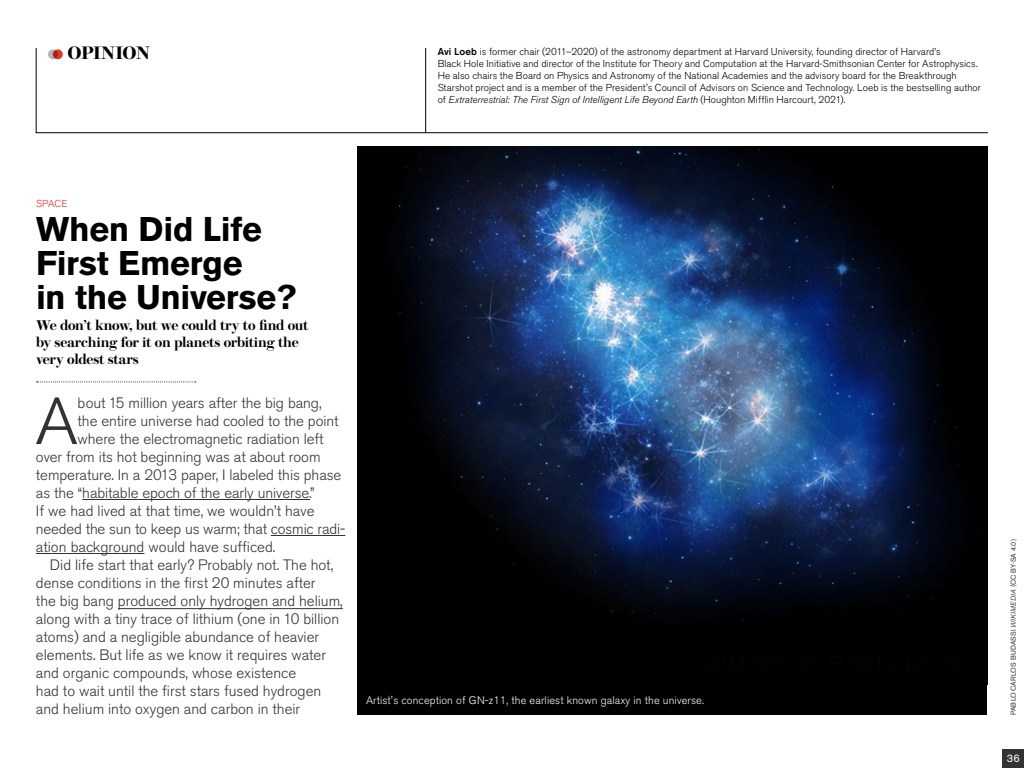
<style>
.page{position:relative;width:1024px;height:768px;background:#fff}
.page>*{position:absolute;margin:0;border:0;box-sizing:border-box;transform-origin:0 0}
.t1{font:300 66px "Akzidenz Grotesk BE";color:#333}
.t2{font:700 34px/34px "Akzidenz Grotesk BE";letter-spacing:-.01em;color:#000}
.t3{font:600 18px "Brunel Deck";letter-spacing:-.035em;color:#000}
.t4{font:300 15px/18px "Akzidenz Grotesk BQ";color:#333}
.t5{font:300 15px "Akzidenz Grotesk BE";letter-spacing:-.005em;color:#333}
.t6{font:600 14px/17px "Brunel Deck";letter-spacing:-.025em;color:#000}
.t7{font:300 11px "Akzidenz Grotesk BE";letter-spacing:.01em;color:#fff}
.t8{font:11px "Akzidenz Grotesk BE";color:#fff}
.t9{font:300 10px/12px "Akzidenz Grotesk BQ";letter-spacing:.005em;color:#000}
.t10{font:300 10px "Akzidenz Grotesk BE";color:#e63323}
.t11{font:7px "Akzidenz Grotesk BE";color:#333}
.s1{font-weight:500}
.s2{font-style:italic}
</style>
<div class="page">
<svg style="left:36px;top:381px;width:160px;height:1px"></svg>
<hr style="left:82px;top:499px;width:228px;height:1px;background:#333">
<hr style="left:271px;top:535px;width:74px;height:1px;background:#333">
<hr style="left:36px;top:553px;width:108px;height:1px;background:#333">
<hr style="left:118px;top:608px;width:225px;height:1px;background:#333">
<div style="left:357px;top:146px;width:630px;height:569px;background:#000"></div>
<img style="left:398px;top:146px;width:581px;height:474px">
<svg style="left:36px;top:48px;width:952px;height:85px"></svg>
<hr style="left:425px;top:48px;width:1px;height:85px;background:#000">
<div style="left:48px;top:49px;width:10px;height:10px;background:#b3b3b3;border-radius:50%"></div>
<svg style="left:53px;top:49px;width:10px;height:10px"></svg>
<div style="left:1003px;top:749px;width:21px;height:19px;background:#333"></div>
<h3 class="t3" style="left:68px;top:43px;width:84px">OPINION</h3>
<p class="t9" style="left:438px;top:46px;width:545px"><span class="s1">Avi Loeb</span> is former chair (2011–2020) of the astronomy department at Harvard University, founding director of Harvard’s<br>Black Hole Initiative and director of the Institute for Theory and Computation at the Harvard-Smithsonian Center for Astrophysics.<br>He also chairs the Board on Physics and Astronomy of the National Academies and the advisory board for the Breakthrough Starshot project and is a member of the President's Council of Advisors on Science and Technology. Loeb is the bestselling author of <span class="s2">Extraterrestrial: The First Sign of Intelligent Life Beyond Earth</span> (Houghton Mifflin Harcourt, 2021).</p>
<p class="t10" style="left:36px;top:198px;width:33px">SPACE</p>
<h2 class="t2" style="left:36px;top:213px;width:262px">When Did Life<br>First Emerge<br>in the Universe?</h2>
<h3 class="t6" style="left:36px;top:317px;width:274px">We don’t know, but we could try to find out by searching for it on planets orbiting the very oldest stars</h3>
<h1 class="t1" style="left:35px;top:384px;width:44px">A</h1>
<h3 class="t5" style="left:78px;top:394px;width:245px">bout 15 million years after the big bang,</h3>
<h3 class="t5" style="left:78px;top:412px;width:262px">the entire universe had cooled to the point</h3>
<h3 class="t5" style="left:78px;top:430px;width:247px">where the electromagnetic radiation left</h3>
<h3 class="t5" style="left:36px;top:448px;width:286px">over from its hot beginning was at about room</h3>
<h3 class="t5" style="left:36px;top:466px;width:307px">temperature. In a 2013 paper, I labeled this phase</h3>
<h3 class="t5" style="left:36px;top:484px;width:280px">as the “habitable epoch of the early universe.”</h3>
<h3 class="t5" style="left:36px;top:502px;width:280px">If we had lived at that time, we wouldn’t have</h3>
<h3 class="t5" style="left:36px;top:520px;width:311px">needed the sun to keep us warm; that cosmic radi-</h3>
<h3 class="t5" style="left:36px;top:538px;width:241px">ation background would have sufficed.</h3>
<p class="t4" style="left:36px;top:556px;width:308px;text-indent:14px">Did life start that early? Probably not. The hot, dense conditions in the first 20 minutes after<br>the big bang produced only hydrogen and helium, along with a tiny trace of lithium (one in 10 billion atoms) and a negligible abundance of heavier elements. But life as we know it requires water and organic compounds, whose existence<br>had to wait until the first stars fused hydrogen and helium into oxygen and carbon in their</p>
<p class="t7" style="left:366px;top:694px;width:339px">Artist's conception of GN-z11, the earliest known galaxy in the universe.</p>
<p class="t11" style="left:1009px;top:715px;width:177px;rotate:-90deg">PABLO CARLOS BUDASSI <span class="s2">WIKIMEDIA</span> (CC BY-SA 4.0)</p>
<p class="t8" style="left:1007px;top:752px;width:15px">36</p>
</div>
